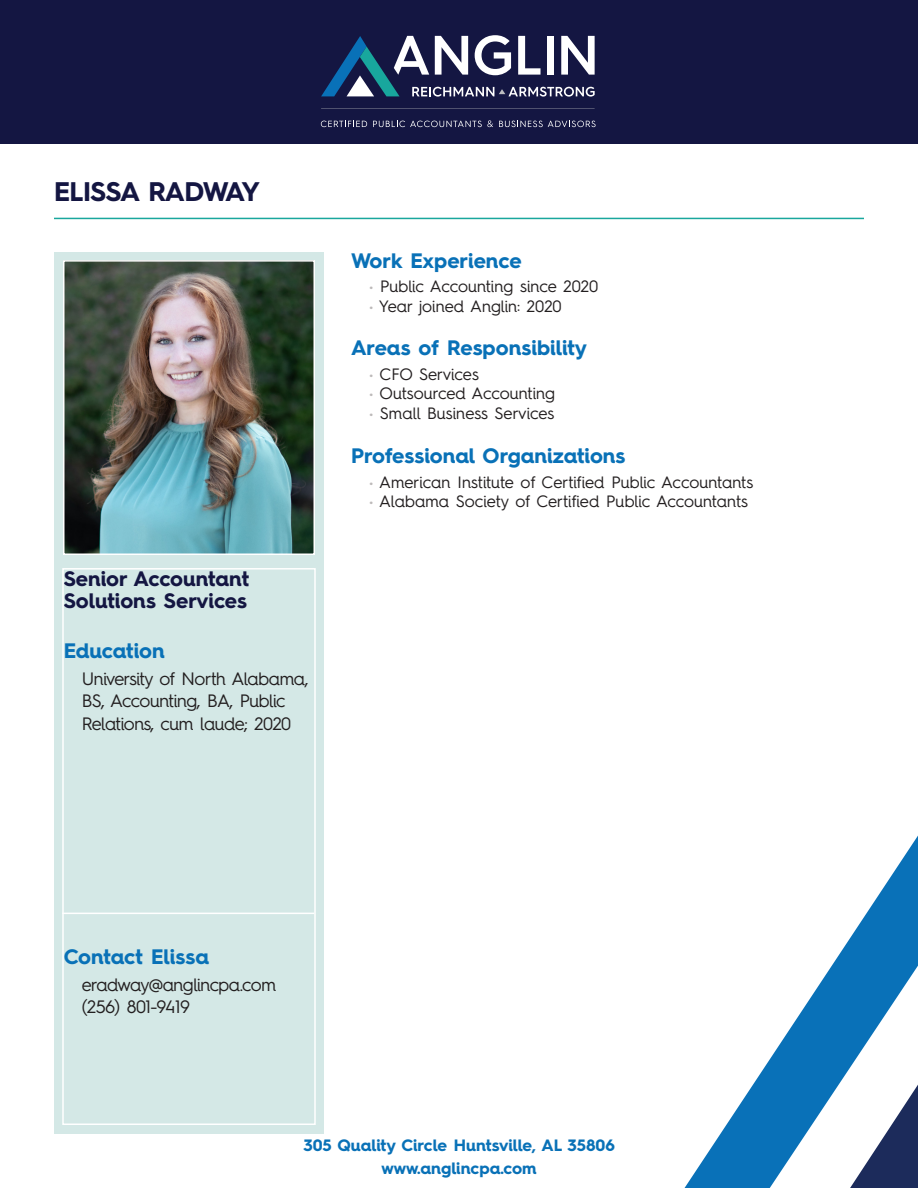
<style>
.page{position:relative;width:918px;height:1188px;background:#fff}
.page>*{position:absolute;margin:0;border:0;box-sizing:border-box;transform-origin:0 0}
.t1{font:700 27px "Hurme Geometric Sans 4";letter-spacing:-.03em;color:#141642}
.Bio_Header{font:700 21px "Hurme Geometric Sans 4";color:#0971b7}
.Bio_Header-2{font:700 21px/22.5px "Hurme Geometric Sans 4";letter-spacing:-.005em;color:#141642}
.Body_Copy_12pt_Inden{font:18px/22.5px "Hurme Geometric Sans 4";letter-spacing:-.025em;color:#231f20}
.Body_Copy_12pt_Inden-2{font:16.5px "Hurme Geometric Sans 4";color:#231f20}
.Bio_Header-3{font:700 16.5px/22.5px "Hurme Geometric Sans 4";color:#0971b7;text-align:center}
.s1{color:#bdbaba}
</style>
<div class="page">
<div style="left:54px;top:252px;width:270px;height:882px;background:#d4e8e6"></div>
<div style="left:0;top:0;width:918px;height:144px;background:#141642"></div>
<svg style="left:685px;top:836px;width:233px;height:352px"></svg>
<svg style="left:850px;top:1085px;width:68px;height:103px"></svg>
<svg style="left:321px;top:121px;width:46px;height:6px"></svg>
<svg style="left:373px;top:120px;width:120px;height:7px"></svg>
<svg style="left:499px;top:121px;width:97px;height:6px"></svg>
<svg style="left:321px;top:35px;width:274px;height:62px"></svg>
<hr style="left:321px;top:108px;width:274px;height:1px;background:#bcbdc0">
<hr style="left:54px;top:218px;width:810px;height:1px;background:#19a79d">
<img style="left:66px;top:263px;width:246px;height:289px">
<div style="left:63px;top:260px;width:252px;height:295px;border:2px solid #fff"></div>
<div style="left:62px;top:568px;width:254px;height:557px;border:2px solid #fff"></div>
<hr style="left:62px;top:913px;width:252px;height:1px;background:#fff">
<p class="t1" style="left:54px;top:172px;width:208px">ELISSA RADWAY</p>
<p class="Bio_Header-2" style="left:64px;top:567px;width:187px">Senior Accountant<br>Solutions Services</p>
<p class="Bio_Header" style="left:64px;top:636px;width:103px">Education</p>
<p class="Body_Copy_12pt_Inden" style="left:82px;top:667px;width:229px">University of North Alabama,<br>BS, Accounting, BA, Public<br>Relations, cum laude; 2020</p>
<p class="Bio_Header" style="left:351px;top:246px;width:172px">Work Experience</p>
<p class="Body_Copy_12pt_Inden-2" style="left:369px;top:275px;width:231px"><span class="s1">•</span> Public Accounting since 2020</p>
<p class="Body_Copy_12pt_Inden-2" style="left:369px;top:295px;width:194px"><span class="s1">•</span> Year joined Anglin: 2020</p>
<p class="Bio_Header" style="left:351px;top:333px;width:237px">Areas of Responsibility</p>
<p class="Body_Copy_12pt_Inden-2" style="left:369px;top:362px;width:111px"><span class="s1">•</span> CFO Services</p>
<p class="Body_Copy_12pt_Inden-2" style="left:369px;top:382px;width:188px"><span class="s1">•</span> Outsourced Accounting</p>
<p class="Body_Copy_12pt_Inden-2" style="left:369px;top:402px;width:187px"><span class="s1">•</span> Small Business Services</p>
<p class="Bio_Header" style="left:351px;top:441px;width:276px">Professional Organizations</p>
<p class="Body_Copy_12pt_Inden-2" style="left:369px;top:470px;width:386px"><span class="s1">•</span> American Institute of Certified Public Accountants</p>
<p class="Body_Copy_12pt_Inden-2" style="left:369px;top:490px;width:381px"><span class="s1">•</span> Alabama Society of Certified Public Accountants</p>
<p class="Bio_Header" style="left:64px;top:942px;width:147px">Contact Elissa</p>
<p class="Body_Copy_12pt_Inden" style="left:82px;top:973px;width:196px">eradway@anglincpa.com (256) 801-9419</p>
<p class="Bio_Header-3" style="left:303px;top:1134px;width:313px">305 Quality Circle Huntsville, AL 35806 www.anglincpa.com</p>
</div>
